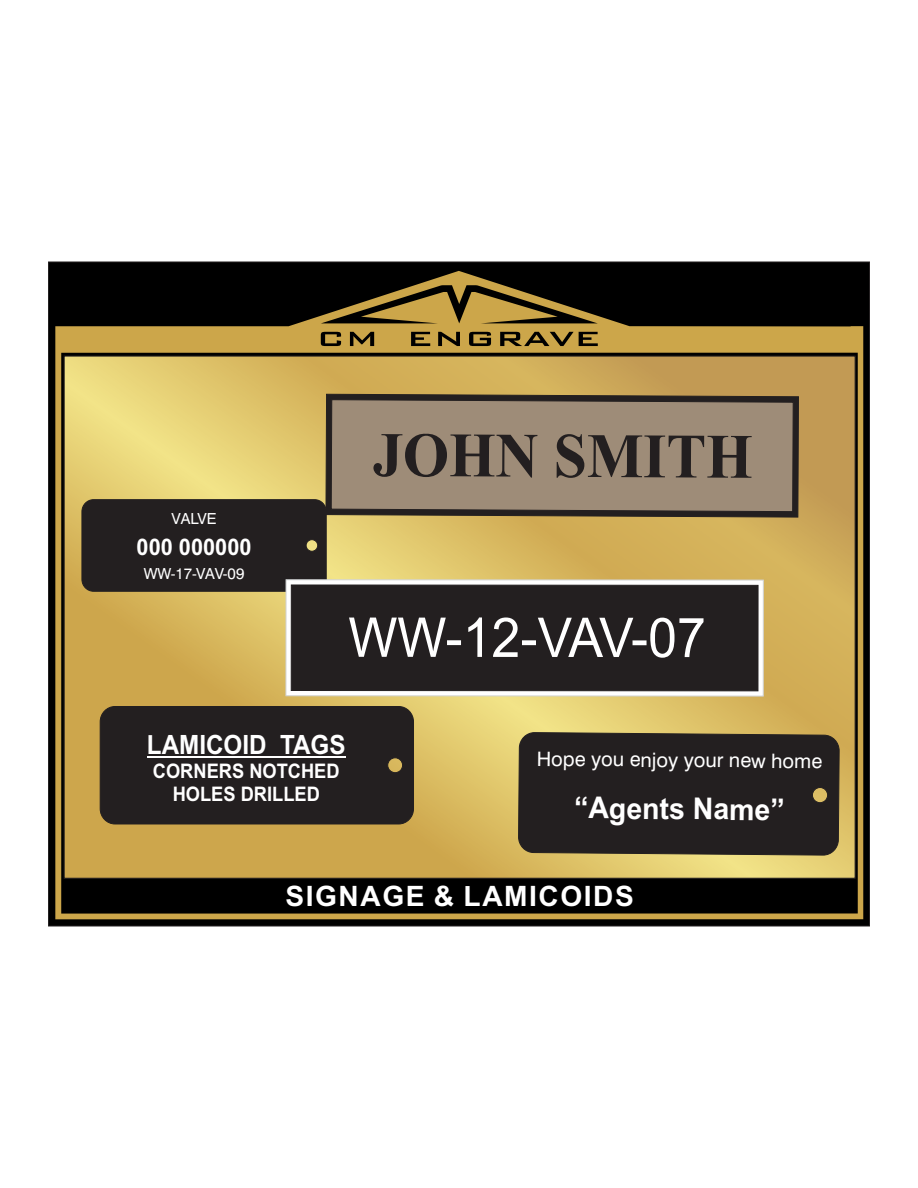
<style>
.page{position:relative;width:918px;height:1188px;background:#fff}
.page>*{position:absolute;margin:0;border:0;box-sizing:border-box;transform-origin:0 0}
.t1{font:700 63.15px "Times New Roman";letter-spacing:-.005em;color:#231f20;scale:.95 1}
.t2{font:54.9px "Arial";color:#fff;scale:.95 1}
.t3{font:700 30px "Arial";color:#fff;scale:.95 1}
.t4{font:700 28.05px "Arial";letter-spacing:.055em;color:#fff}
.t5{font:700 26.55px "Arial";color:#fff;scale:.91 1}
.t6{font:700 22.95px "Arial";color:#fff;scale:.95 1}
.t7{font:700 20.1px/22.4px "Arial";color:#fff;text-align:center;scale:.91 1}
.t8{font:19.95px "Swiss 721 BT";color:#fff}
.t9{font:15.3px "Swiss 721 BT";color:#fff}
</style>
<div class="page">
<svg style="left:48px;top:262px;width:822px;height:664px;fill:#000"></svg>
<svg style="left:55px;top:271px;width:808px;height:649px"></svg>
<svg style="left:321px;top:285px;width:277px;height:61px"></svg>
<p class="t9" style="left:172px;top:512px;width:46px">VALVE</p>
<p class="t6" style="left:137px;top:538px;width:123px">000 000000</p>
<p class="t9" style="left:144px;top:568px;width:102px">WW-17-VAV-09</p>
<h1 class="t1" style="left:373px;top:434px;width:402px">JOHN SMITH</h1>
<h2 class="t2" style="left:348px;top:617px;width:378px">WW-12-VAV-07</h2>
<h3 class="t5" style="left:147px;top:735px;width:220px">LAMICOID TAGS</h3>
<p class="t7" style="left:153px;top:762px;width:207px">CORNERS NOTCHED<br>HOLES DRILLED</p>
<p class="t8" style="left:537px;top:749px;width:287px;rotate:1deg">Hope you enjoy your new home</p>
<h3 class="t3" style="left:575px;top:796px;width:223px;rotate:1deg">“Agents Name”</h3>
<h3 class="t4" style="left:286px;top:885px;width:350px">SIGNAGE &amp; LAMICOIDS</h3>
</div>
